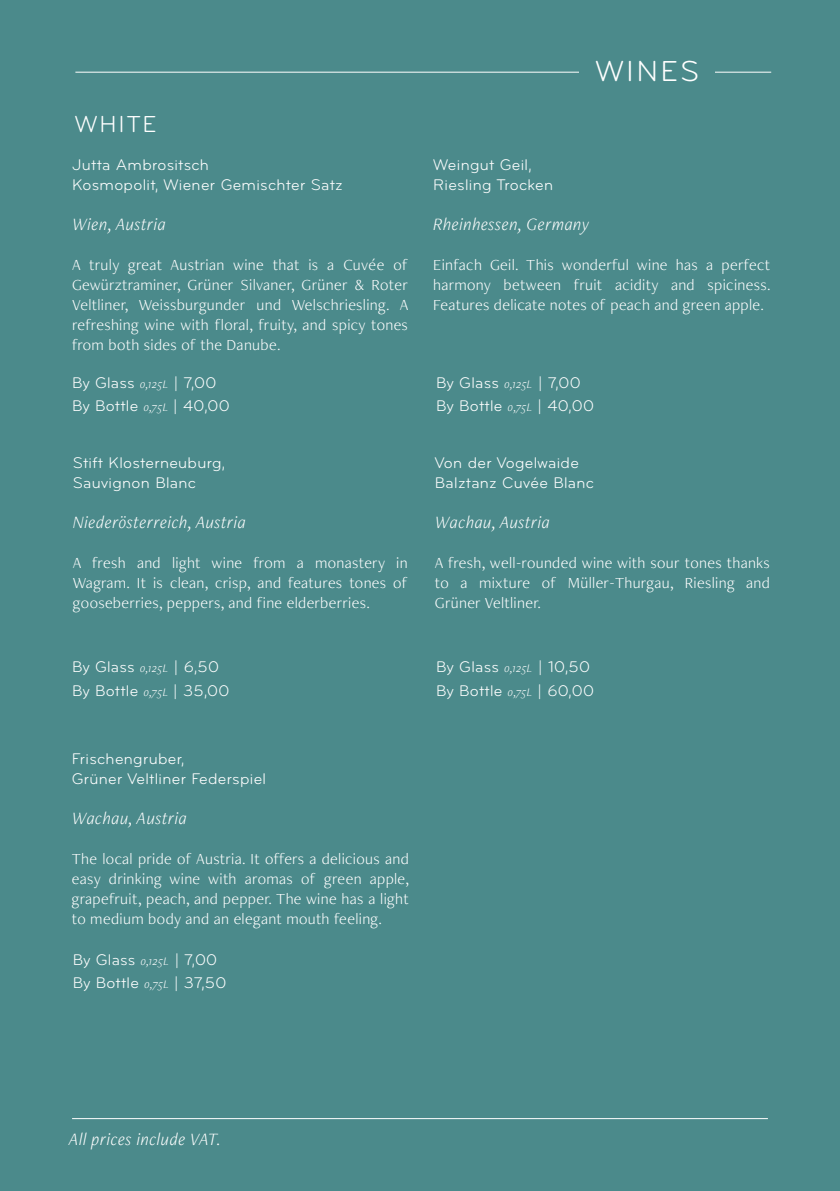
<style>
.page{position:relative;width:840px;height:1191px;background:#fff}
.page>*{position:absolute;margin:0;border:0;box-sizing:border-box;transform-origin:0 0}
.t1{font:30px "Bryant";letter-spacing:.08em;color:#fff}
.t2{font:24px "Bryant";letter-spacing:.08em;color:#fff}
.t3{font:italic 300 18px "Freight Neo Pro";letter-spacing:.02em;color:#fff}
.t4{font:300 16px/20px "Freight Neo Pro";letter-spacing:.02em;color:#fff;text-align:justify}
.t5{font:16px "Bryant";letter-spacing:.02em;color:#fff}
.s1{font-family:"Freight Neo Pro";font-weight:300;font-style:italic;font-size:12px}
</style>
<div class="page">
<div style="left:0;top:0;width:839px;height:1191px;background:#4b8a8b"></div>
<hr style="left:75px;top:72px;width:695px;height:1px;background:#fff">
<div style="left:579px;top:53px;width:135px;height:38px;background:#4b8a8b"></div>
<hr style="left:72px;top:1118px;width:695px;height:1px;background:#fff">
<p class="t2" style="left:75px;top:109px;width:83px">WHITE</p>
<p class="t5" style="left:72px;top:155px;width:138px">Jutta Ambrositsch</p>
<p class="t5" style="left:72px;top:175px;width:272px">Kosmopolit, Wiener Gemischter Satz</p>
<p class="t3" style="left:72px;top:211px;width:95px">Wien, Austria</p>
<p class="t4" style="left:72px;top:254px;width:338px">A truly great Austrian wine that is a Cuvée of Gewürztraminer, Grüner Silvaner, Grüner &amp; Roter Veltliner, Weissburgunder und Welschriesling. A refreshing wine with floral, fruity, and spicy tones from both sides of the Danube.</p>
<p class="t5" style="left:72px;top:373px;width:146px">By Glass <span class="s1">0,125L</span> | 7,00</p>
<p class="t5" style="left:72px;top:396px;width:159px">By Bottle <span class="s1">0,75L</span> | 40,00</p>
<p class="t5" style="left:73px;top:453px;width:154px">Stift Klosterneuburg,</p>
<p class="t5" style="left:73px;top:473px;width:125px">Sauvignon Blanc</p>
<p class="t3" style="left:73px;top:510px;width:175px">Niederösterreich, Austria</p>
<p class="t4" style="left:73px;top:552px;width:336px">A fresh and light wine from a monastery in Wagram. It is clean, crisp, and features tones of gooseberries, peppers, and fine elderberries.</p>
<p class="t5" style="left:72px;top:657px;width:148px">By Glass <span class="s1">0,125L</span> | 6,50</p>
<p class="t5" style="left:72px;top:681px;width:159px">By Bottle <span class="s1">0,75L</span> | 35,00</p>
<p class="t5" style="left:72px;top:749px;width:114px">Frischengruber,</p>
<p class="t5" style="left:72px;top:769px;width:196px">Grüner Veltliner Federspiel</p>
<p class="t3" style="left:72px;top:806px;width:117px">Wachau, Austria</p>
<p class="t4" style="left:72px;top:848px;width:338px">The local pride of Austria. It offers a delicious and easy drinking wine with aromas of green apple, grapefruit, peach, and pepper. The wine has a light to medium body and an elegant mouth feeling.</p>
<p class="t5" style="left:73px;top:950px;width:146px">By Glass <span class="s1">0,125L</span> | 7,00</p>
<p class="t5" style="left:73px;top:973px;width:155px">By Bottle <span class="s1">0,75L</span> | 37,50</p>
<p class="t1" style="left:595px;top:53px;width:105px">WINES</p>
<p class="t5" style="left:433px;top:155px;width:100px">Weingut Geil,</p>
<p class="t5" style="left:433px;top:175px;width:121px">Riesling Trocken</p>
<p class="t3" style="left:433px;top:211px;width:158px">Rheinhessen, Germany</p>
<p class="t4" style="left:433px;top:254px;width:338px">Einfach Geil. This wonderful wine has a perfect harmony between fruit acidity and spiciness.<br>Features delicate notes of peach and green apple.</p>
<p class="t5" style="left:436px;top:373px;width:146px">By Glass <span class="s1">0,125L</span> | 7,00</p>
<p class="t5" style="left:436px;top:396px;width:159px">By Bottle <span class="s1">0,75L</span> | 40,00</p>
<p class="t5" style="left:434px;top:453px;width:145px">Von der Vogelwaide</p>
<p class="t5" style="left:434px;top:473px;width:160px">Balztanz Cuvée Blanc</p>
<p class="t3" style="left:434px;top:510px;width:117px">Wachau, Austria</p>
<p class="t4" style="left:434px;top:552px;width:336px">A fresh, well-rounded wine with sour tones thanks to a mixture of Müller-Thurgau, Riesling and Grüner Veltliner.</p>
<p class="t5" style="left:436px;top:657px;width:155px">By Glass <span class="s1">0,125L</span> | 10,50</p>
<p class="t5" style="left:436px;top:681px;width:159px">By Bottle <span class="s1">0,75L</span> | 60,00</p>
<p class="t3" style="left:69px;top:1127px;width:154px">All prices include VAT.</p>
</div>
